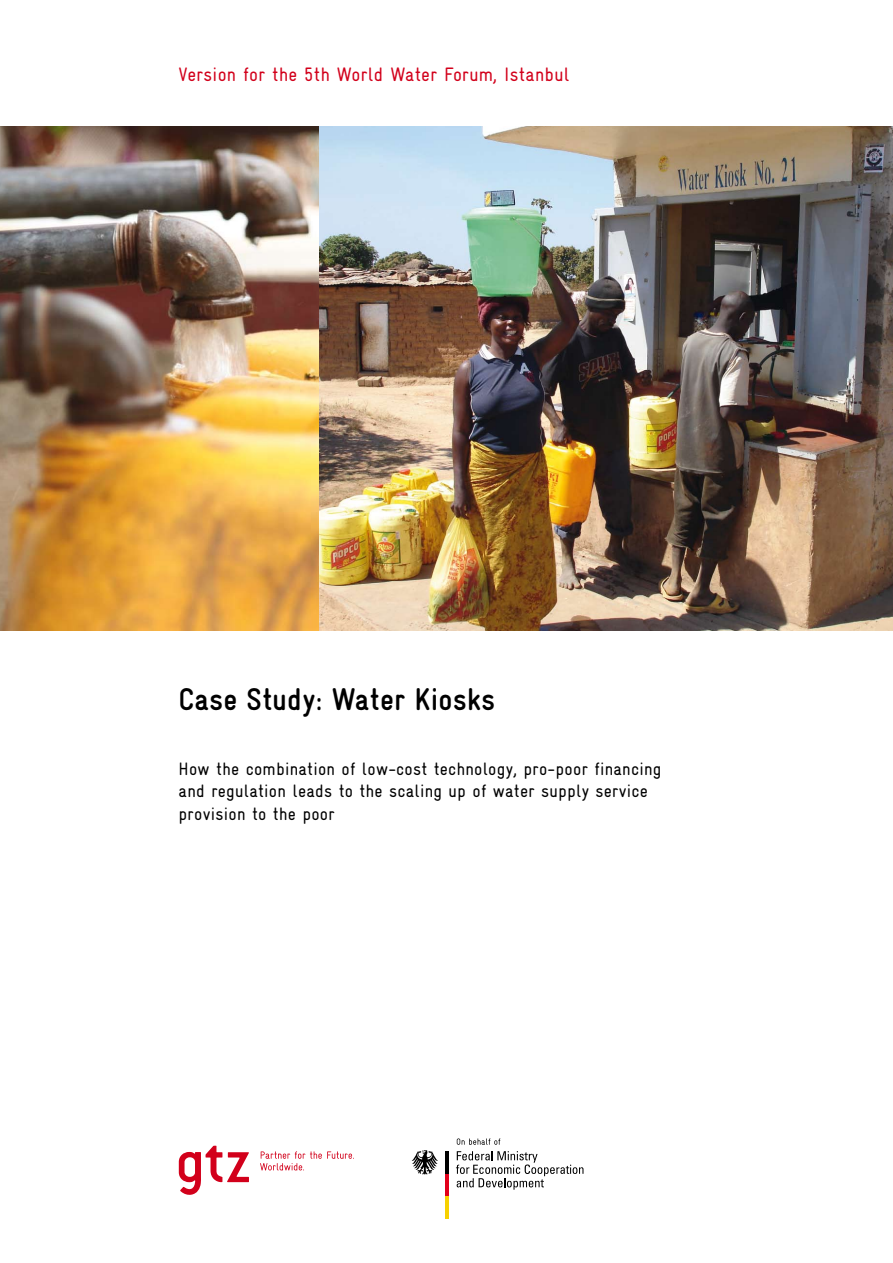
<style>
.page{position:relative;width:893px;height:1263px;background:#fff}
.page>*{position:absolute;margin:0;border:0;box-sizing:border-box;transform-origin:0 0}
.t1{font:700 condensed 31.5px "Gravur";letter-spacing:.01em;color:#000}
.t2{font:condensed 19.5px "Gravur";letter-spacing:.015em;color:#d2001b}
.t3{font:condensed 18px/22.5px "Gravur";letter-spacing:.015em;color:#000}
</style>
<div class="page">
<svg style="left:179px;top:1146px;width:70px;height:49px"></svg>
<svg style="left:260px;top:1151px;width:94px;height:19px"></svg>
<img style="left:319px;top:126px;width:574px;height:504px">
<img style="left:0;top:126px;width:319px;height:504px">
<hr style="left:445px;top:1174px;width:4px;height:22px;background:#e2001a">
<hr style="left:445px;top:1196px;width:4px;height:23px;background:#f7d100">
<hr style="left:445px;top:1151px;width:4px;height:23px;background:#000">
<svg style="left:412px;top:1150px;width:26px;height:24px"></svg>
<svg style="left:456px;top:1151px;width:127px;height:39px"></svg>
<svg style="left:457px;top:1138px;width:43px;height:7px"></svg>
<p class="t2" style="left:179px;top:63px;width:392px">Version for the 5th World Water Forum, Istanbul</p>
<h1 class="t1" style="left:179px;top:682px;width:318px">Case Study: Water Kiosks</h1>
<p class="t3" style="left:179px;top:757px;width:484px">How the combination of low-cost technology, pro-poor financing and regulation leads to the scaling up of water supply service provision to the poor</p>
</div>
